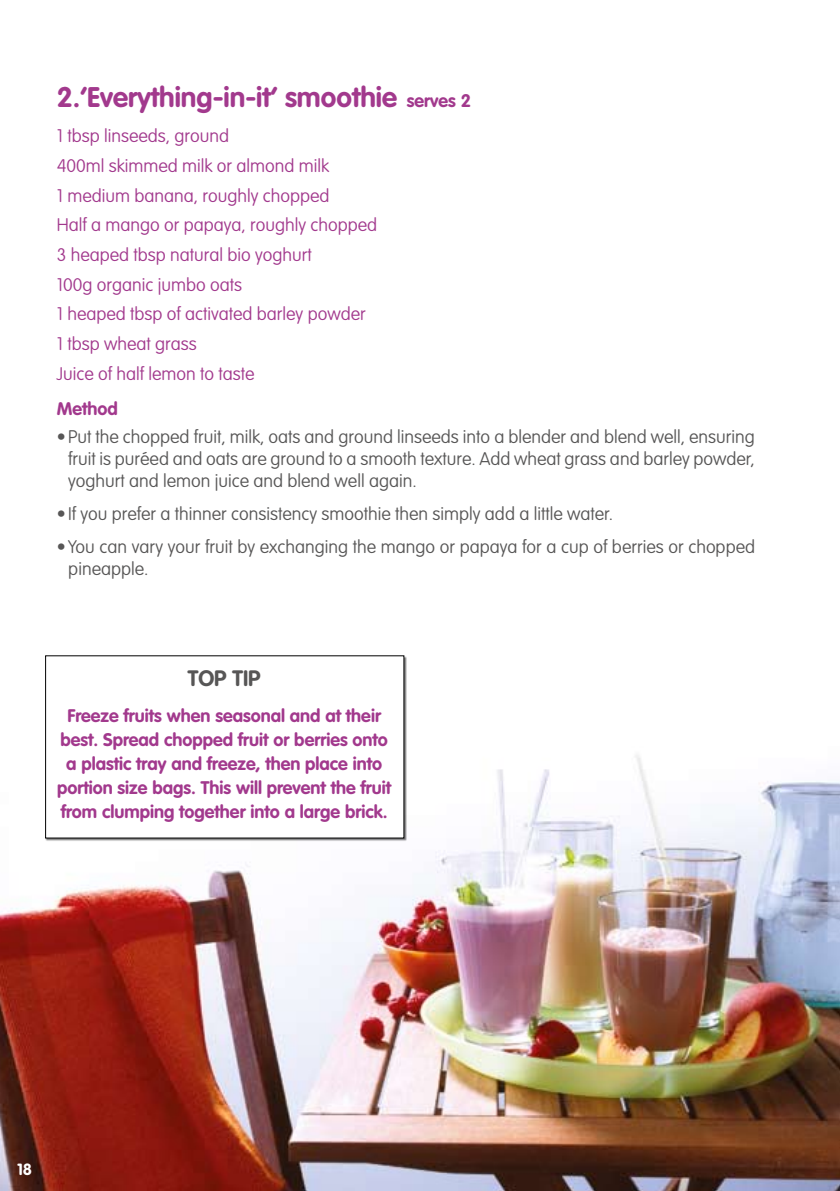
<style>
.page{position:relative;width:840px;height:1191px;background:#fff}
.page>*{position:absolute;margin:0;border:0;box-sizing:border-box;transform-origin:0 0}
.t1{font:700 28px "VAG Rounded";color:#a2398d}
.t2{font:700 22px "VAG Rounded";color:#575656}
.t3{font:100 18px/22px "VAG Rounded";color:#575656;text-align:justify}
.t4{font:100 18px/29.6px "VAG Rounded";color:#a2398d}
.t5{font:700 18px/24px "VAG Rounded";color:#a2398d;text-align:center}
.t6{font:700 16px "VAG Rounded";color:#fff}
.s1{font-size:18px}
</style>
<div class="page">
<img style="left:0;top:655px;width:839px;height:536px">
<div style="left:45px;top:656px;width:361px;height:185px;background:#000;opacity:.5"></div>
<div style="left:46px;top:656px;width:357px;height:182px;background:#fff"></div>
<h1 class="t1" style="left:57px;top:81px;width:415px">2.’Everything-in-it’ smoothie <span class="s1">serves 2</span></h1>
<p class="t4" style="left:57px;top:121px;width:322px">1 tbsp linseeds, ground<br>400ml skimmed milk or almond milk<br>1 medium banana, roughly chopped<br>Half a mango or papaya, roughly chopped<br>3 heaped tbsp natural bio yoghurt<br>100g organic jumbo oats<br>1 heaped tbsp of activated barley powder<br>1 tbsp wheat grass<br>Juice of half lemon to taste</p>
<p class="t5" style="left:57px;top:396px;width:63px">Method</p>
<p class="t3" style="left:68px;top:425px;width:687px;text-indent:-11px">• Put the chopped fruit, milk, oats and ground linseeds into a blender and blend well, ensuring fruit is puréed and oats are ground to a smooth texture. Add wheat grass and barley powder, yoghurt and lemon juice and blend well again.</p>
<p class="t3" style="left:57px;top:503px;width:557px">• If you prefer a thinner consistency smoothie then simply add a little water.</p>
<p class="t3" style="left:68px;top:536px;width:687px;text-indent:-11px">• You can vary your fruit by exchanging the mango or papaya for a cup of berries or chopped pineapple.</p>
<p class="t2" style="left:188px;top:666px;width:65px">Top Tip</p>
<p class="t5" style="left:57px;top:703px;width:335px">Freeze fruits when seasonal and at their best. Spread chopped fruit or berries onto a plastic tray and freeze, then place into portion size bags. This will prevent the fruit from clumping together into a large brick.</p>
<p class="t6" style="left:17px;top:1160px;width:17px">18</p>
</div>
